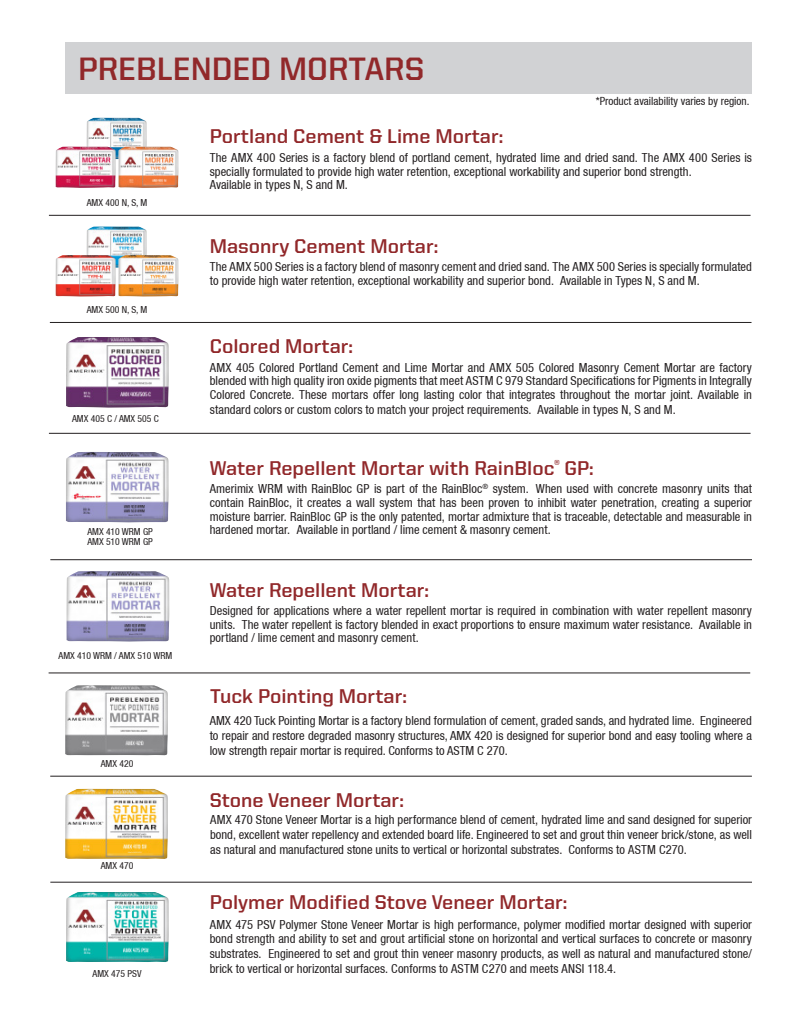
<style>
.page{position:relative;width:810px;height:1035px;background:#fff}
.page>*{position:absolute;margin:0;border:0;box-sizing:border-box;transform-origin:0 0}
.t1{font:700 32.5px "United Sans Reg";color:#91282a}
.t2{font:700 20px "United Sans Reg";color:#91282a}
.Body_Copy{font:condensed 12.5px/13.8px "Helvetica Neue LT";color:#231f20;text-align:justify}
.t3{font:condensed 11.25px "Helvetica Neue LT";color:#231f20}
.t4{font:condensed 9.62px "Helvetica Neue LT";color:#231f20}
</style>
<div class="page">
<div style="left:66px;top:42px;width:686px;height:52px;background:#d1d2d4"></div>
<img style="left:87px;top:118px;width:60px;height:41px">
<hr style="left:49px;top:215px;width:702px;height:1px;background:#231f20">
<hr style="left:50px;top:322px;width:702px;height:1px;background:#231f20">
<hr style="left:49px;top:433px;width:702px;height:1px;background:#231f20">
<hr style="left:49px;top:673px;width:701px;height:1px;background:#231f20">
<hr style="left:50px;top:776px;width:702px;height:1px;background:#231f20">
<hr style="left:50px;top:882px;width:702px;height:1px;background:#231f20">
<img style="left:66px;top:337px;width:103px;height:71px">
<img style="left:66px;top:452px;width:103px;height:70px">
<img style="left:66px;top:892px;width:103px;height:70px">
<img style="left:65px;top:685px;width:103px;height:70px">
<img style="left:56px;top:147px;width:60px;height:41px">
<img style="left:118px;top:147px;width:60px;height:41px">
<img style="left:87px;top:226px;width:60px;height:42px">
<img style="left:56px;top:255px;width:60px;height:41px">
<img style="left:118px;top:255px;width:60px;height:41px">
<hr style="left:50px;top:559px;width:702px;height:1px;background:#231f20">
<img style="left:65px;top:789px;width:103px;height:70px">
<img style="left:67px;top:571px;width:102px;height:71px">
<p class="t1" style="left:78px;top:51px;width:348px">PREBLENDED MORTARS</p>
<p class="t2" style="left:210px;top:125px;width:295px">Portland Cement &amp; Lime Mortar:</p>
<p class="t3" style="left:596px;top:95px;width:155px">*Product availability varies by region.</p>
<p class="t4" style="left:87px;top:197px;width:62px">AMX 400 N, S, M</p>
<p class="t4" style="left:87px;top:304px;width:62px">AMX 500 N, S, M</p>
<p class="t4" style="left:72px;top:413px;width:88px">AMX 405 C / AMX 505 C</p>
<p class="t4" style="left:87px;top:526px;width:67px">AMX 410 WRM GP</p>
<p class="t4" style="left:87px;top:536px;width:67px">AMX 510 WRM GP</p>
<p class="t4" style="left:59px;top:650px;width:115px">AMX 410 WRM / AMX 510 WRM</p>
<p class="t4" style="left:101px;top:758px;width:34px">AMX 420</p>
<p class="t4" style="left:101px;top:860px;width:34px">AMX 470</p>
<p class="t4" style="left:93px;top:968px;width:50px">AMX 475 PSV</p>
<p class="Body_Copy" style="left:210px;top:151px;width:544px">The AMX 400 Series is a factory blend of portland cement, hydrated lime and dried sand. The AMX 400 Series is specially formulated to provide high water retention, exceptional workability and superior bond strength.</p>
<p class="Body_Copy" style="left:210px;top:178px;width:140px">Available in types N, S and M.</p>
<p class="t2" style="left:210px;top:235px;width:230px">Masonry Cement Mortar:</p>
<p class="Body_Copy" style="left:210px;top:260px;width:544px">The AMX 500 Series is a factory blend of masonry cement and dried sand. The AMX 500 Series is specially formulated to provide high water retention, exceptional workability and superior bond. Available in Types N, S and M.</p>
<p class="t2" style="left:210px;top:335px;width:145px">Colored Mortar:</p>
<p class="Body_Copy" style="left:210px;top:360px;width:544px">AMX 405 Colored Portland Cement and Lime Mortar and AMX 505 Colored Masonry Cement Mortar are factory blended with high quality iron oxide pigments that meet ASTM C 979 Standard Specifications for Pigments in Integrally Colored Concrete. These mortars offer long lasting color that integrates throughout the mortar joint. Available in</p>
<p class="Body_Copy" style="left:210px;top:403px;width:467px">standard colors or custom colors to match your project requirements. Available in types N, S and M.</p>
<p class="t2" style="left:210px;top:457px;width:386px">Water Repellent Mortar with RainBloc<sup>®</sup> GP:</p>
<p class="Body_Copy" style="left:210px;top:482px;width:544px">Amerimix WRM with RainBloc GP is part of the RainBloc<sup>®</sup> system. When used with concrete masonry units that contain RainBloc, it creates a wall system that has been proven to inhibit water penetration, creating a superior moisture barrier. RainBloc GP is the only patented, mortar admixture that is traceable, detectable and measurable in hardened mortar. Available in portland / lime cement &amp; masonry cement.</p>
<p class="t2" style="left:210px;top:579px;width:221px">Water Repellent Mortar:</p>
<p class="Body_Copy" style="left:210px;top:604px;width:544px">Designed for applications where a water repellent mortar is required in combination with water repellent masonry units. The water repellent is factory blended in exact proportions to ensure maximum water resistance. Available in portland / lime cement and masonry cement.</p>
<p class="t2" style="left:210px;top:686px;width:198px">Tuck Pointing Mortar:</p>
<p class="Body_Copy" style="left:210px;top:713px;width:544px;line-height:15px">AMX 420 Tuck Pointing Mortar is a factory blend formulation of cement, graded sands, and hydrated lime. Engineered to repair and restore degraded masonry structures, AMX 420 is designed for superior bond and easy tooling where a low strength repair mortar is required. Conforms to ASTM C 270.</p>
<p class="t2" style="left:210px;top:789px;width:196px">Stone Veneer Mortar:</p>
<p class="Body_Copy" style="left:210px;top:812px;width:543px;line-height:15px">AMX 470 Stone Veneer Mortar is a high performance blend of cement, hydrated lime and sand designed for superior bond, excellent water repellency and extended board life. Engineered to set and grout thin veneer brick/stone, as well as natural and manufactured stone units to vertical or horizontal substrates. Conforms to ASTM C270.</p>
<p class="t2" style="left:210px;top:891px;width:359px">Polymer Modified Stove Veneer Mortar:</p>
<p class="Body_Copy" style="left:210px;top:917px;width:544px">AMX 475 PSV Polymer Stone Veneer Mortar is high performance, polymer modified mortar designed with superior bond strength and ability to set and grout artificial stone on horizontal and vertical surfaces to concrete or masonry</p>
<p class="Body_Copy" style="left:210px;top:946px;width:544px;line-height:15px">substrates. Engineered to set and grout thin veneer masonry products, as well as natural and manufactured stone/ brick to vertical or horizontal surfaces. Conforms to ASTM C270 and meets ANSI 118.4.</p>
</div>
